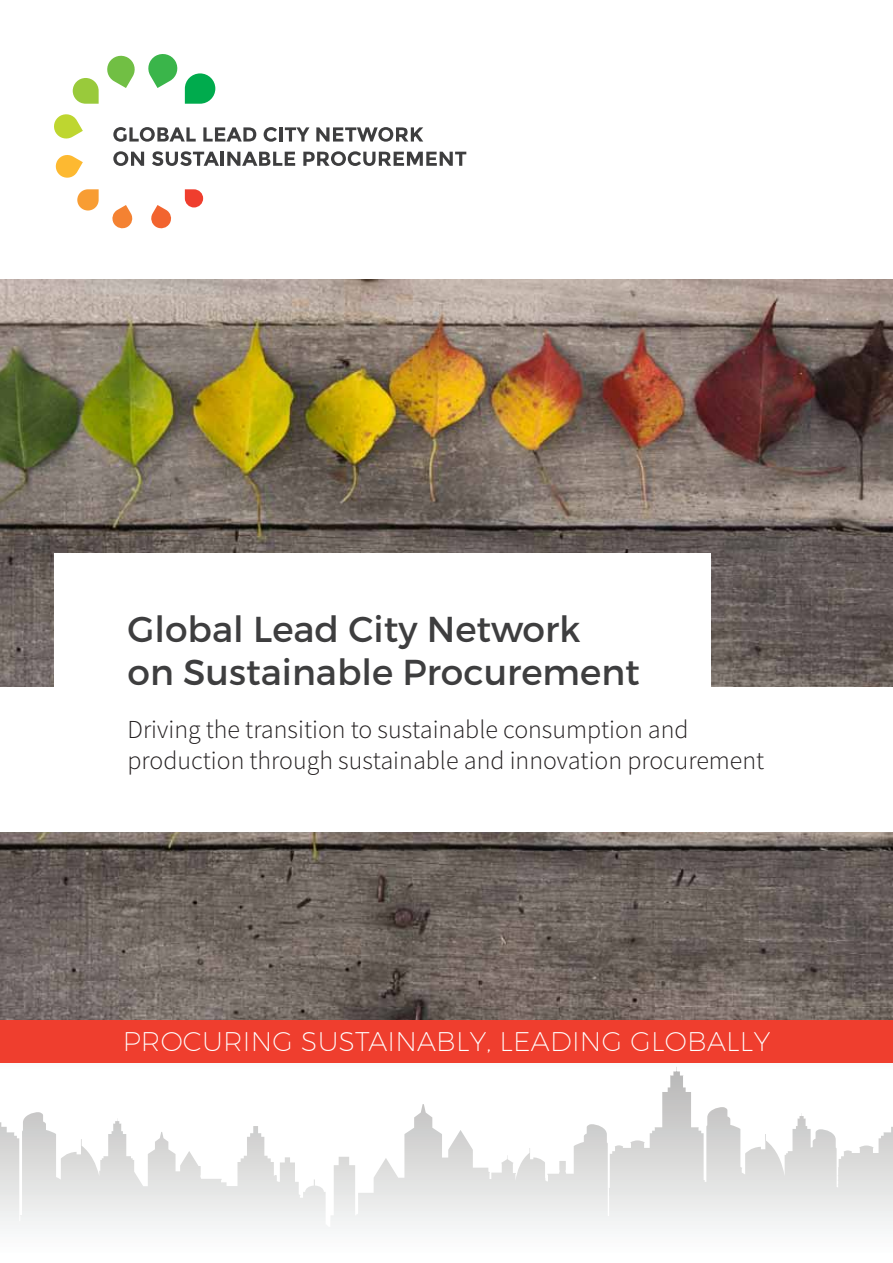
<style>
.page{position:relative;width:893px;height:1263px;background:#fff}
.page>*{position:absolute;margin:0;border:0;box-sizing:border-box;transform-origin:0 0}
.t1{font:36px/43.2px "Montserrat";color:#3e3e3f}
.t2{font:200 27px "Montserrat";letter-spacing:.01em;color:#fff}
.t3{font:300 25.8px/31px "Source Sans Pro";color:#231f20}
</style>
<div class="page">
<svg style="left:44px;top:1071px;width:632px;height:156px"></svg>
<img style="left:0;top:832px;width:893px;height:188px">
<img style="left:0;top:279px;width:893px;height:408px">
<div style="left:0;top:1020px;width:893px;height:43px;background:#ef3e2e"></div>
<svg style="left:185px;top:73px;width:30px;height:31px"></svg>
<svg style="left:185px;top:189px;width:18px;height:18px"></svg>
<svg style="left:151px;top:205px;width:20px;height:23px"></svg>
<svg style="left:112px;top:205px;width:21px;height:23px"></svg>
<svg style="left:77px;top:189px;width:22px;height:21px"></svg>
<svg style="left:55px;top:155px;width:28px;height:23px"></svg>
<svg style="left:54px;top:114px;width:29px;height:25px"></svg>
<svg style="left:73px;top:78px;width:26px;height:26px"></svg>
<svg style="left:107px;top:55px;width:28px;height:33px"></svg>
<svg style="left:148px;top:54px;width:30px;height:34px"></svg>
<svg style="left:113px;top:127px;width:83px;height:15px"></svg>
<svg style="left:203px;top:127px;width:53px;height:15px"></svg>
<svg style="left:264px;top:127px;width:13px;height:15px"></svg>
<hr style="left:279px;top:127px;width:4px;height:15px;background:#3e3e3f">
<svg style="left:285px;top:127px;width:24px;height:15px"></svg>
<svg style="left:316px;top:127px;width:107px;height:15px"></svg>
<svg style="left:113px;top:151px;width:31px;height:15px"></svg>
<svg style="left:152px;top:151px;width:67px;height:15px"></svg>
<hr style="left:221px;top:152px;width:3px;height:14px;background:#3e3e3f">
<svg style="left:227px;top:152px;width:68px;height:14px"></svg>
<svg style="left:303px;top:151px;width:163px;height:15px"></svg>
<div style="left:54px;top:553px;width:656px;height:278px;background:#fff"></div>
<h1 class="t1" style="left:128px;top:607px;width:514px">Global Lead City Network<br>on Sustainable Procurement</h1>
<p class="t3" style="left:128px;top:714px;width:638px">Driving the transition to sustainable consumption and production through sustainable and innovation procurement</p>
<p class="t2" style="left:123px;top:1025px;width:649px">PROCURING SUSTAINABLY, LEADING GLOBALLY</p>
</div>
